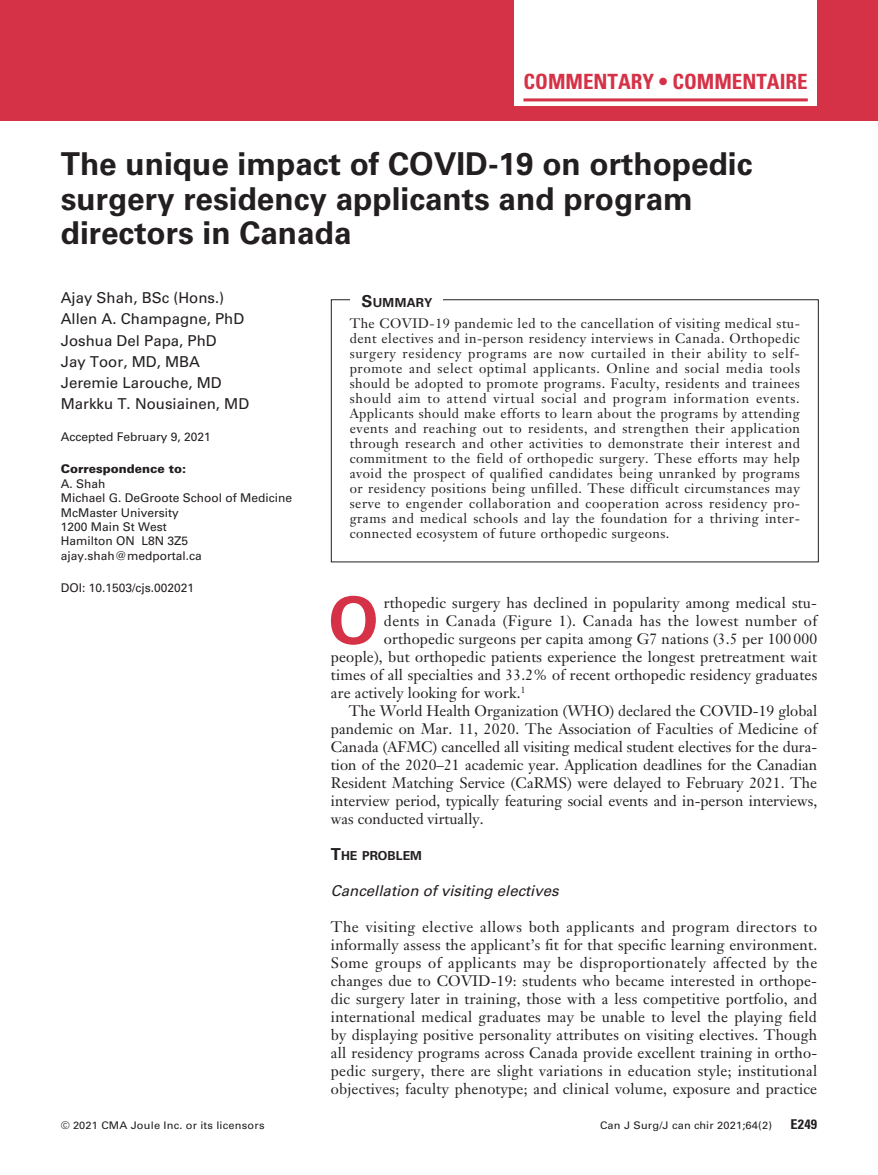
<style>
.page{position:relative;width:878px;height:1175px;background:#fff}
.page>*{position:absolute;margin:0;border:0;box-sizing:border-box;transform-origin:0 0}
.t1{font:700 64.8px "Univers LT Std";color:#d63247}
.t2{font:700 31.5px/34.5px "Univers LT Std";color:#231f20}
.t3{font:700 condensed 21px "Univers LT Std";color:#d63247}
.t4{font:15px/18px "Janson Text LT Std";letter-spacing:.005em;color:#231f20;text-align:justify}
.t5{font:15px/21px "Univers LT Std";color:#231f20}
.t6{font:15px "Janson Text LT Std";letter-spacing:.03em;color:#231f20}
.t7{font:italic 15px "Univers LT Std";color:#231f20}
.t8{font:13.5px/15px "Janson Text LT Std";letter-spacing:.035em;color:#231f20;text-align:justify}
.t9{font:700 condensed 13.5px "Univers LT Std";color:#231f20;scale:1.05 1}
.t10{font:700 12.3px "Univers LT Std";color:#231f20}
.t11{font:12px/14.4px "Univers LT Std";color:#231f20}
.t12{font:900 12px "Univers LT Std";color:#231f20}
.t13{font:10.5px "Univers LT Std";letter-spacing:.015em;color:#231f20;scale:1.05 1}
.s1{font-size:16.5px}
</style>
<div class="page">
<div style="left:0;top:0;width:878px;height:120px;background:#d63247"></div>
<div style="left:331px;top:299px;width:487px;height:263px;border:1px solid #231f20"></div>
<div style="left:351px;top:292px;width:92px;height:17px;background:#fff"></div>
<div style="left:514px;top:0;width:303px;height:106px;background:#fff"></div>
<hr style="left:523px;top:98px;width:284px;height:3px;background:#d63247">
<h3 class="t3" style="left:523px;top:69px;width:286px">COMMENTARY • COMMENTAIRE</h3>
<h2 class="t2" style="left:61px;top:147px;width:693px">The unique impact of COVID-19 on orthopedic surgery residency applicants and program directors in Canada</h2>
<p class="t5" style="left:61px;top:288px;width:190px">Ajay Shah, BSc (Hons.)<br>Allen A. Champagne, PhD<br>Joshua Del Papa, PhD<br>Jay Toor, MD, MBA<br>Jeremie Larouche, MD<br>Markku T. Nousiainen, MD</p>
<p class="t11" style="left:61px;top:429px;width:152px">Accepted February 9, 2021</p>
<p class="t12" style="left:61px;top:461px;width:127px">Correspondence to:</p>
<p class="t11" style="left:61px;top:476px;width:233px">A. Shah<br>Michael G. DeGroote School of Medicine<br>McMaster University<br>1200 Main St West<br>Hamilton ON L8N 3Z5 ajay.shah@medportal.ca</p>
<p class="t11" style="left:61px;top:581px;width:135px">DOI: 10.1503/cjs.002021</p>
<p class="t10" style="left:361px;top:295px;width:72px"><span class="s1">S</span>UMMARY</p>
<p class="t8" style="left:350px;top:316px;width:452px">The COVID-19 pandemic led to the cancellation of visiting medical stu&shy;dent electives and in-person residency interviews in Canada. Orthopedic surgery residency programs are now curtailed in their ability to self&shy;promote and select optimal applicants. Online and social media tools should be adopted to promote programs. Faculty, residents and trainees should aim to attend virtual social and program information events.<br>Applicants should make efforts to learn about the programs by attending events and reaching out to residents, and strengthen their application through research and other activities to demonstrate their interest and commitment to the field of orthopedic surgery. These efforts may help avoid the prospect of qualified candidates being unranked by programs or residency positions being unfilled. These difficult circumstances may serve to engender collaboration and cooperation across residency pro&shy;grams and medical schools and lay the foundation for a thriving inter&shy;connected ecosystem of future orthopedic surgeons.</p>
<h1 class="t1" style="left:328px;top:583px;width:52px">O</h1>
<p class="t4" style="left:384px;top:593px;width:434px">rthopedic surgery has declined in popularity among medical stu-</p>
<p class="t6" style="left:384px;top:611px;width:435px">dents in Canada (Figure 1). Canada has the lowest number of</p>
<p class="t4" style="left:384px;top:629px;width:435px">orthopedic surgeons per capita among G7 nations (3.5 per 100 000</p>
<p class="t4" style="left:331px;top:647px;width:488px">people), but orthopedic patients experience the longest pretreatment wait</p>
<p class="t4" style="left:331px;top:665px;width:488px">times of all specialties and 33.2% of recent orthopedic residency graduates</p>
<p class="t4" style="left:331px;top:683px;width:196px">are actively looking for work.<sup>1</sup></p>
<p class="t4" style="left:349px;top:701px;width:470px">The World Health Organization (WHO) declared the COVID-19 global</p>
<p class="t4" style="left:331px;top:719px;width:487px">pandemic on Mar. 11, 2020. The Association of Faculties of Medicine of</p>
<p class="t4" style="left:331px;top:737px;width:488px">Canada (AFMC) cancelled all visiting medical student electives for the dura-</p>
<p class="t4" style="left:331px;top:755px;width:488px">tion of the 2020–21 academic year. Application deadlines for the Canadian</p>
<p class="t4" style="left:331px;top:773px;width:488px">Resident Matching Service (CaRMS) were delayed to February 2021. The</p>
<p class="t4" style="left:331px;top:791px;width:488px">interview period, typically featuring social events and in-person interviews,</p>
<p class="t4" style="left:331px;top:809px;width:154px">was conducted virtually.</p>
<p class="t10" style="left:331px;top:848px;width:92px"><span class="s1">T</span>HE PROBLEM</p>
<p class="t7" style="left:331px;top:881px;width:229px">Cancellation of visiting electives</p>
<p class="t4" style="left:331px;top:917px;width:488px">The visiting elective allows both applicants and program directors to informally assess the applicant’s fit for that specific learning environment.<br>Some groups of applicants may be disproportionately affected by the changes due to COVID-19: students who became interested in orthope&shy;dic surgery later in training, those with a less competitive portfolio, and international medical graduates may be unable to level the playing field by displaying positive personality attributes on visiting electives. Though all residency programs across Canada provide excellent training in ortho&shy;pedic surgery, there are slight variations in education style; institutional objectives; faculty phenotype; and clinical volume, exposure and practice</p>
<p class="t13" style="left:61px;top:1119px;width:195px">© 2021 CMA Joule Inc. or its licensors</p>
<p class="t13" style="left:600px;top:1119px;width:165px">Can J Surg/J can chir 2021;64(2)</p>
<p class="t9" style="left:790px;top:1116px;width:27px">E249</p>
</div>
